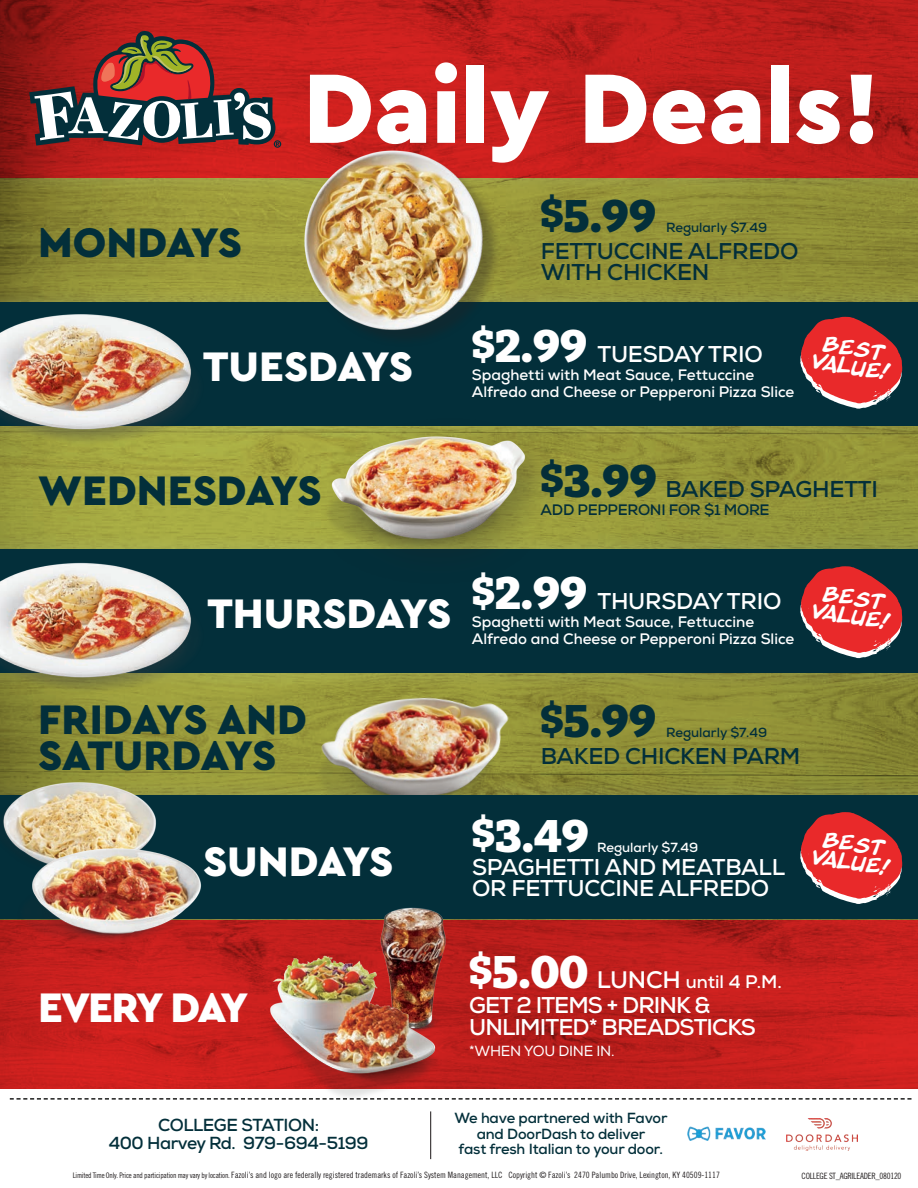
<style>
.page{position:relative;width:918px;height:1188px;background:#fff}
.page>*{position:absolute;margin:0;border:0;box-sizing:border-box;transform-origin:0 0}
.t1{font:900 103.2px "Cera Pro";color:#fff}
.t2{font:700 46.65px "Tabac Slab";color:#032f3a}
.t3{font:700 46.65px "Tabac Slab";color:#fff}
.t4{font:900 43.2px/36px "Cera Pro";color:#032f3a}
.t5{font:900 43.2px "Cera Pro";letter-spacing:-.015em;color:#fff}
.t6{font:900 43.2px "Cera Pro";letter-spacing:-.05em;color:#fff}
.t7{font:700 22.8px/21.6px "Nexa";letter-spacing:-.01em;color:#fff}
.t8{font:700 22.8px/21.6px "Nexa";letter-spacing:-.01em;color:#032f3a}
.t9{font:700 22.8px/21.6px "Nexa";letter-spacing:-.04em;color:#fff}
.t10{font:700 18.15px "Nexa";color:#fff}
.t11{font:700 17.4px/17.4px "Nexa";letter-spacing:-.025em;color:#032f3a;text-align:center}
.t12{font:700 15.9px/18.6px "Blambot Pro BB";color:#fff;text-align:center}
.t13{font:700 15.15px/17.2px "Nexa";color:#fff}
.t14{font:700 15.15px "Nexa";letter-spacing:-.02em;color:#032f3a}
.t15{font:700 14.7px/15.1px "Nexa";letter-spacing:-.01em;color:#032f3a;text-align:center}
.t16{font:14.7px "Nexa";letter-spacing:-.02em;color:#fff}
.t17{font:700 13.2px "Nexa";color:#032f3a}
.t18{font:700 13.2px "Nexa";color:#fff}
.t19{font:8.7px "Trade Gothic Cond Eighteen";color:#231f20}
.t20{font:8.7px "Trade Gothic Cond Eighteen";letter-spacing:-.03em;color:#231f20}
.s1{font-size:38.85px}
.s2{font-family:"Tabac Slab";font-size:46.65px}
.s3{font-size:23.85px}
.s4{font-size:7.65px}
</style>
<div class="page">
<svg style="left:10px;top:1098px;width:902px;height:2px"></svg>
<hr style="left:430px;top:1111px;width:1px;height:48px;background:#231f20">
<img style="left:787px;top:1118px;width:71px;height:33px">
<img style="left:688px;top:1126px;width:77px;height:14px">
<div style="left:0;top:177px;width:918px;height:127px;background:#032f3a;opacity:.75"></div>
<svg style="left:0;top:0;width:918px;height:178px;background:#ba1d1b"></svg>
<div style="left:0;top:423px;width:918px;height:128px;background:#032f3a;opacity:.75"></div>
<div style="left:0;top:671px;width:918px;height:127px;background:#032f3a;opacity:.75"></div>
<div style="left:0;top:302px;width:918px;height:123px;background:#032f3a"></div>
<div style="left:0;top:550px;width:918px;height:123px;background:#032f3a"></div>
<svg style="left:0;top:920px;width:918px;height:168px;background:#c11e1c"></svg>
<img style="left:268px;top:85px;width:264px;height:247px">
<div style="left:312px;top:415px;width:257px;height:173px;background:#231f20;opacity:.35"></div>
<img style="left:306px;top:417px;width:257px;height:152px">
<img style="left:0;top:279px;width:237px;height:169px">
<img style="left:0;top:528px;width:237px;height:168px">
<img style="left:286px;top:673px;width:250px;height:122px">
<svg style="left:29px;top:31px;width:252px;height:117px;background:#914946"></svg>
<svg style="left:800px;top:317px;width:102px;height:92px"></svg>
<svg style="left:800px;top:566px;width:102px;height:92px"></svg>
<div style="left:0;top:795px;width:918px;height:124px;background:#032f3a"></div>
<img style="left:0;top:760px;width:203px;height:73px">
<img style="left:0;top:833px;width:216px;height:121px">
<svg style="left:800px;top:812px;width:102px;height:92px"></svg>
<img style="left:364px;top:907px;width:94px;height:140px">
<img style="left:263px;top:940px;width:177px;height:160px">
<p class="t4" style="left:38px;top:223px;width:205px">MONDAYS</p>
<p class="t1" style="left:303px;top:40px;width:579px">Daily Deals!</p>
<p class="t2" style="left:541px;top:186px;width:117px"><span class="s1">$</span>5.99</p>
<p class="t17" style="left:666px;top:219px;width:103px">Regularly $7.49</p>
<p class="t8" style="left:541px;top:240px;width:259px">FETTUCCINE ALFREDO<br>WITH CHICKEN</p>
<p class="t5" style="left:203px;top:338px;width:211px">TUESDAYS</p>
<p class="t7" style="left:472px;top:344px;width:292px"><sup>$</sup><span class="s2">2.99</span> TUESDAY TRIO</p>
<p class="t13" style="left:472px;top:366px;width:324px">Spaghetti with Meat Sauce, Fettuccine<br>Alfredo and Cheese or Pepperoni Pizza Slice</p>
<p class="t12" style="left:817px;top:334px;width:79px;rotate:9deg">BEST<br>VALUE!</p>
<p class="t4" style="left:38px;top:471px;width:285px">WEDNESDAYS</p>
<p class="t8" style="left:541px;top:478px;width:339px"><sup>$</sup><span class="s2">3.99</span> BAKED SPAGHETTI</p>
<p class="t14" style="left:541px;top:500px;width:231px">ADD PEPPERONI FOR $1 MORE</p>
<p class="t5" style="left:207px;top:585px;width:245px">THURSDAYS</p>
<p class="t4" style="left:38px;top:700px;width:270px">FRIDAYS AND<br>SATURDAYS</p>
<p class="t5" style="left:203px;top:832px;width:192px">SUNDAYS</p>
<p class="t7" style="left:472px;top:591px;width:311px"><sup>$</sup><span class="s2">2.99</span> THURSDAY TRIO</p>
<p class="t13" style="left:472px;top:613px;width:324px">Spaghetti with Meat Sauce, Fettuccine<br>Alfredo and Cheese or Pepperoni Pizza Slice</p>
<p class="t12" style="left:817px;top:583px;width:79px;rotate:9deg">BEST<br>VALUE!</p>
<p class="t2" style="left:541px;top:691px;width:117px"><span class="s1">$</span>5.99</p>
<p class="t17" style="left:666px;top:724px;width:103px">Regularly $7.49</p>
<p class="t8" style="left:541px;top:745px;width:261px">BAKED CHICKEN PARM</p>
<p class="t3" style="left:472px;top:806px;width:119px"><span class="s1">$</span>3.49</p>
<p class="t18" style="left:597px;top:838px;width:103px">Regularly $7.49</p>
<p class="t7" style="left:472px;top:856px;width:315px">SPAGHETTI AND MEATBALL<br>OR FETTUCCINE ALFREDO</p>
<p class="t12" style="left:817px;top:829px;width:79px;rotate:9deg">BEST<br>VALUE!</p>
<p class="t6" style="left:38px;top:978px;width:211px">EVERY DAY</p>
<p class="t10" style="left:469px;top:970px;width:314px"><sup>$</sup><span class="s2">5.00</span> <span class="s3">LUNCH</span> until 4 P.M.</p>
<p class="t9" style="left:469px;top:994px;width:288px">GET 2 ITEMS + DRINK &amp;<br>UNLIMITED* BREADSTICKS</p>
<p class="t16" style="left:469px;top:1043px;width:147px">*WHEN YOU DINE IN.</p>
<p class="t11" style="left:109px;top:1117px;width:261px">COLLEGE STATION:<br>400 Harvey Rd. 979-694-5199</p>
<p class="t15" style="left:454px;top:1111px;width:215px">We have partnered with Favor and DoorDash to deliver<br>fast fresh Italian to your door.</p>
<p class="t19" style="left:73px;top:1170px;width:649px"><span class="s4">Limited Time Only. Price and participation may vary by location.</span> Fazoli’s and logo are federally registered trademarks of Fazoli’s System Management, LLC Copyright © Fazoli’s 2470 Palumbo Drive, Lexington, KY 40509-1117</p>
<p class="t20" style="left:802px;top:1170px;width:101px">COLLEGE ST_AGRILEADER_080120</p>
</div>
